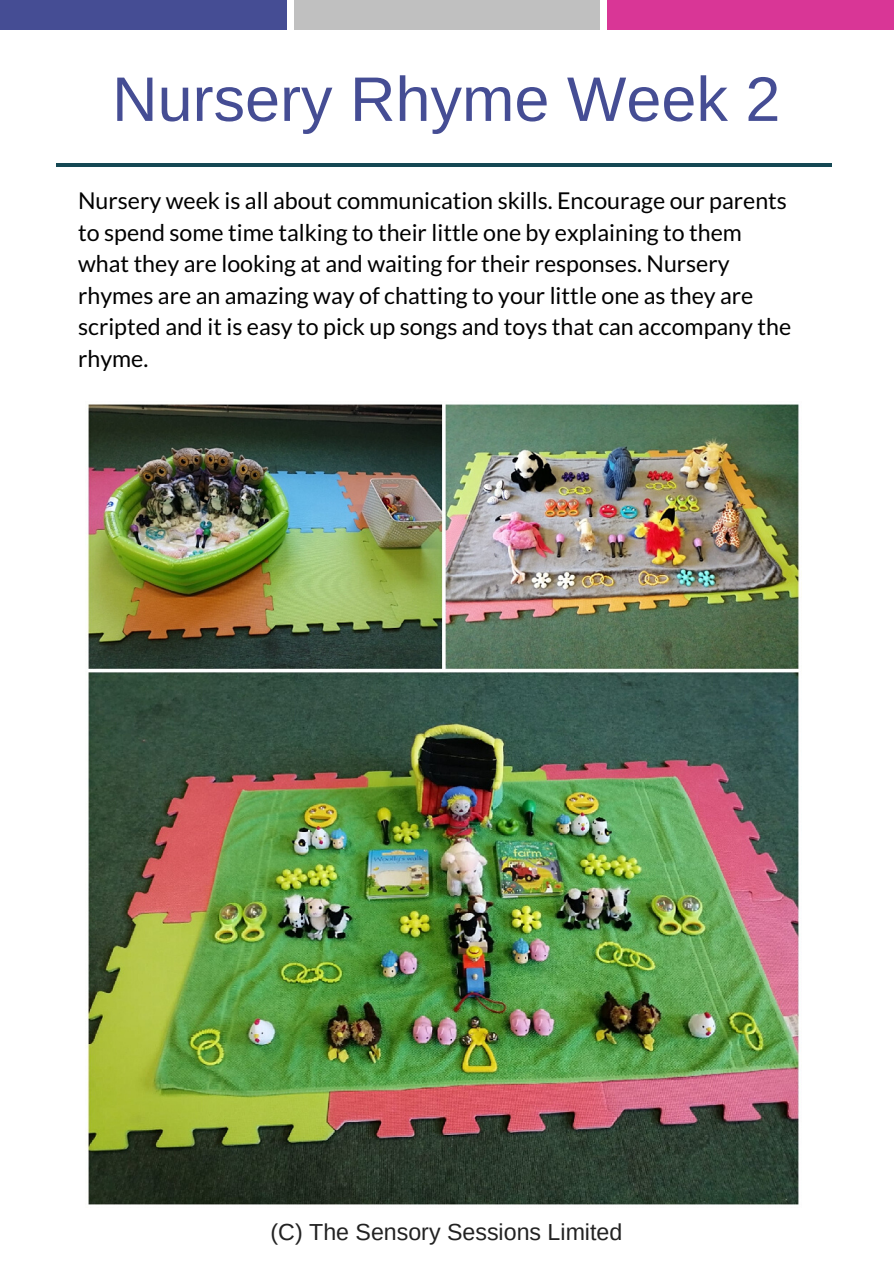
<style>
.page{position:relative;width:894px;height:1264px;background:#fff}
.page>*{position:absolute;margin:0;border:0;box-sizing:border-box;transform-origin:0 0}
.t1{font:62.85px "Arimo";color:#454d94}
.t2{font:23.25px/31.5px "Lato";color:#000}
.t3{font:23.25px "Arimo";color:#222}
</style>
<div class="page">
<div style="left:0;top:0;width:287px;height:30px;background:#454d94"></div>
<div style="left:294px;top:0;width:305px;height:30px;background:#c0c0c0"></div>
<div style="left:607px;top:0;width:286px;height:30px;background:#d93696"></div>
<hr style="left:57px;top:163px;width:774px;height:3px;background:#154854">
<img style="left:87px;top:404px;width:713px;height:801px">
<h1 class="t1" style="left:112px;top:64px;width:669px">Nursery Rhyme Week 2</h1>
<p class="t2" style="left:78px;top:184px;width:714px">Nursery week is all about communication skills. Encourage our parents to spend some time talking to their little one by explaining to them what they are looking at and waiting for their responses. Nursery rhymes are an amazing way of chatting to your little one as they are scripted and it is easy to pick up songs and toys that can accompany the rhyme.</p>
<p class="t3" style="left:270px;top:1218px;width:353px">(C) The Sensory Sessions Limited</p>
</div>
